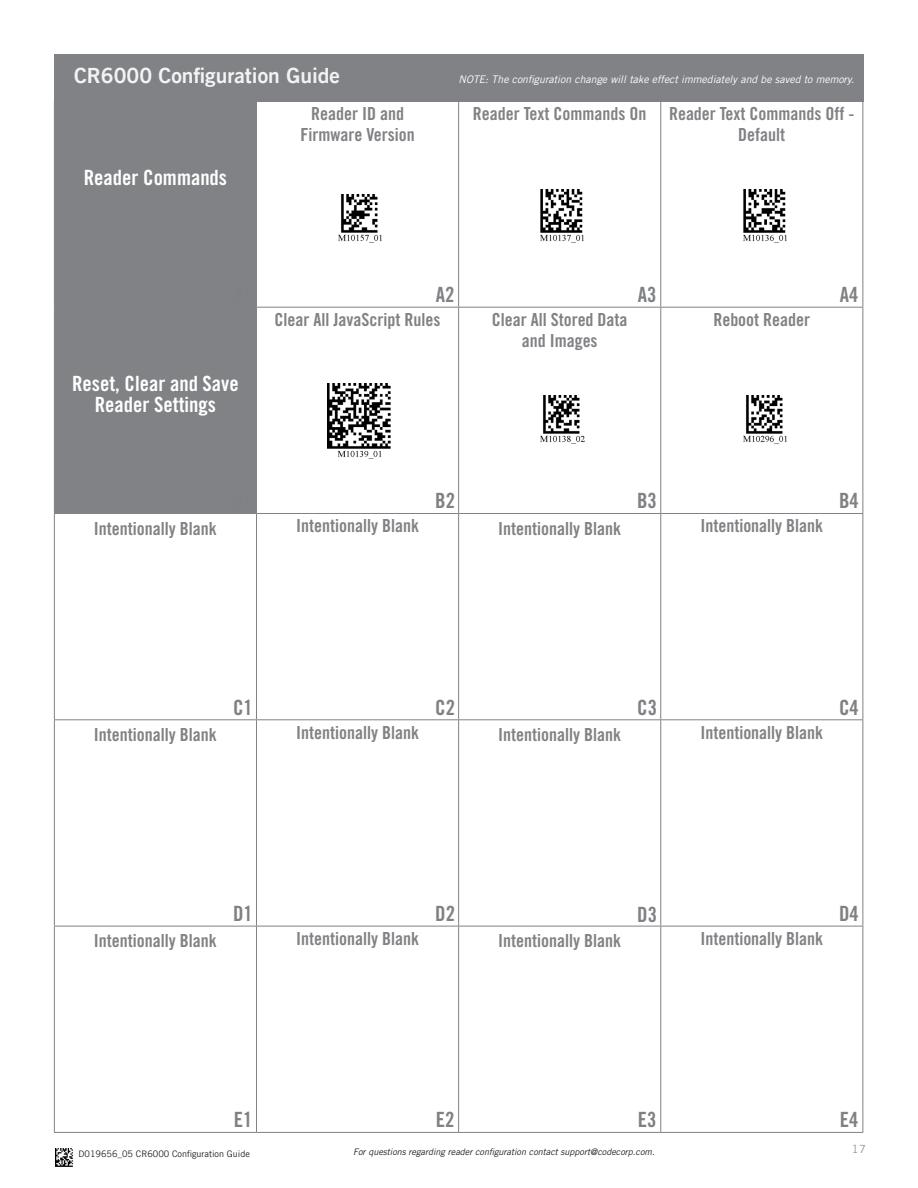
<style>
.page{position:relative;width:918px;height:1188px;background:#fff}
.page>*{position:absolute;margin:0;border:0;box-sizing:border-box;transform-origin:0 0}
.t1{font:21px/21px "Trade Gothic LT Pro Bd Cn 20";color:#fff;text-align:center}
.t2{font:21px "Trade Gothic LT Pro Bd Cn 20";color:#7f8184}
.t3{font:21px "Trade Gothic LT Bold Two";color:#f2f3f4}
.t4{font:18px/21px "Trade Gothic LT Pro Bd Cn 20";color:#808285;text-align:center}
.t5{font:11.25px "Trade Gothic LT";color:#939598}
.t6{font:italic 10.5px "Trade Gothic LT";color:#fff}
.t7{font:italic 9px "Trade Gothic LT";color:#231f20}
.t8{font:9px "Trade Gothic LT";color:#231f20}
</style>
<div class="page">
<img style="left:56px;top:1148px;width:17px;height:18px">
<div style="left:55px;top:102px;width:201px;height:411px;background:#808285"></div>
<hr style="left:54px;top:101px;width:1px;height:206px;background:#808285">
<hr style="left:256px;top:101px;width:1px;height:206px;background:#808285">
<hr style="left:458px;top:101px;width:1px;height:206px;background:#808285">
<hr style="left:660px;top:101px;width:1px;height:206px;background:#808285">
<hr style="left:862px;top:101px;width:1px;height:206px;background:#808285">
<hr style="left:54px;top:307px;width:202px;height:1px;background:#808285">
<hr style="left:256px;top:307px;width:203px;height:1px;background:#808285">
<hr style="left:54px;top:308px;width:1px;height:205px;background:#808285">
<hr style="left:256px;top:308px;width:1px;height:205px;background:#808285">
<hr style="left:459px;top:307px;width:202px;height:1px;background:#808285">
<hr style="left:458px;top:308px;width:1px;height:205px;background:#808285">
<hr style="left:660px;top:308px;width:1px;height:205px;background:#808285">
<hr style="left:661px;top:307px;width:202px;height:1px;background:#808285">
<hr style="left:862px;top:308px;width:1px;height:205px;background:#808285">
<hr style="left:54px;top:513px;width:202px;height:1px;background:#808285">
<hr style="left:54px;top:514px;width:1px;height:205px;background:#808285">
<hr style="left:256px;top:513px;width:203px;height:1px;background:#808285">
<hr style="left:256px;top:514px;width:1px;height:205px;background:#808285">
<hr style="left:459px;top:513px;width:202px;height:1px;background:#808285">
<hr style="left:458px;top:514px;width:1px;height:205px;background:#808285">
<hr style="left:661px;top:513px;width:202px;height:1px;background:#808285">
<hr style="left:660px;top:514px;width:1px;height:205px;background:#808285">
<hr style="left:862px;top:514px;width:1px;height:205px;background:#808285">
<hr style="left:54px;top:719px;width:202px;height:1px;background:#808285">
<hr style="left:54px;top:720px;width:1px;height:206px;background:#808285">
<hr style="left:256px;top:719px;width:203px;height:1px;background:#808285">
<hr style="left:256px;top:720px;width:1px;height:206px;background:#808285">
<hr style="left:459px;top:719px;width:202px;height:1px;background:#808285">
<hr style="left:458px;top:720px;width:1px;height:206px;background:#808285">
<hr style="left:661px;top:719px;width:202px;height:1px;background:#808285">
<hr style="left:660px;top:720px;width:1px;height:206px;background:#808285">
<hr style="left:862px;top:720px;width:1px;height:206px;background:#808285">
<hr style="left:54px;top:926px;width:202px;height:1px;background:#808285">
<hr style="left:54px;top:926px;width:1px;height:206px;background:#808285">
<hr style="left:54px;top:1132px;width:202px;height:1px;background:#808285">
<hr style="left:256px;top:926px;width:202px;height:1px;background:#808285">
<hr style="left:256px;top:926px;width:1px;height:206px;background:#808285">
<hr style="left:458px;top:926px;width:203px;height:1px;background:#808285">
<hr style="left:458px;top:926px;width:1px;height:206px;background:#808285">
<hr style="left:458px;top:1132px;width:203px;height:1px;background:#808285">
<hr style="left:661px;top:926px;width:202px;height:1px;background:#808285">
<hr style="left:660px;top:926px;width:1px;height:206px;background:#808285">
<hr style="left:862px;top:926px;width:1px;height:206px;background:#808285">
<hr style="left:256px;top:1132px;width:202px;height:1px;background:#808285">
<hr style="left:661px;top:1132px;width:202px;height:1px;background:#808285">
<img style="left:338px;top:195px;width:44px;height:48px">
<div style="left:54px;top:54px;width:809px;height:48px;background:#808285"></div>
<img style="left:744px;top:189px;width:43px;height:54px">
<img style="left:540px;top:189px;width:44px;height:54px">
<img style="left:540px;top:395px;width:44px;height:48px">
<img style="left:328px;top:383px;width:63px;height:75px">
<img style="left:744px;top:395px;width:43px;height:48px">
<p class="t3" style="left:74px;top:62px;width:268px">CR6000 Configuration Guide</p>
<p class="t6" style="left:458px;top:73px;width:397px">NOTE: The configuration change will take effect immediately and be saved to memory.</p>
<p class="t1" style="left:84px;top:167px;width:145px">Reader Commands</p>
<p class="t4" style="left:311px;top:103px;width:94px">Reader ID and</p>
<p class="t4" style="left:300px;top:124px;width:116px">Firmware Version</p>
<p class="t4" style="left:473px;top:103px;width:175px">Reader Text Commands On</p>
<p class="t4" style="left:669px;top:103px;width:187px">Reader Text Commands Off -<br>Default</p>
<p class="t1" style="left:72px;top:373px;width:168px">Reset, Clear and Save<br>Reader Settings</p>
<p class="t2" style="left:436px;top:282px;width:20px">A2</p>
<p class="t2" style="left:638px;top:282px;width:20px">A3</p>
<p class="t2" style="left:840px;top:282px;width:20px">A4</p>
<p class="t4" style="left:275px;top:309px;width:167px">Clear All JavaScript Rules</p>
<p class="t4" style="left:492px;top:309px;width:137px">Clear All Stored Data</p>
<p class="t4" style="left:522px;top:330px;width:77px">and Images</p>
<p class="t4" style="left:713px;top:309px;width:98px">Reboot Reader</p>
<p class="t2" style="left:435px;top:488px;width:21px">B2</p>
<p class="t2" style="left:637px;top:488px;width:21px">B3</p>
<p class="t2" style="left:839px;top:488px;width:21px">B4</p>
<p class="t4" style="left:94px;top:518px;width:124px">Intentionally Blank</p>
<p class="t4" style="left:296px;top:515px;width:124px">Intentionally Blank</p>
<p class="t4" style="left:498px;top:518px;width:124px">Intentionally Blank</p>
<p class="t4" style="left:700px;top:515px;width:124px">Intentionally Blank</p>
<p class="t2" style="left:233px;top:695px;width:21px">C1</p>
<p class="t2" style="left:435px;top:695px;width:21px">C2</p>
<p class="t2" style="left:637px;top:695px;width:21px">C3</p>
<p class="t2" style="left:839px;top:695px;width:21px">C4</p>
<p class="t4" style="left:94px;top:724px;width:124px">Intentionally Blank</p>
<p class="t4" style="left:296px;top:722px;width:124px">Intentionally Blank</p>
<p class="t4" style="left:498px;top:724px;width:124px">Intentionally Blank</p>
<p class="t4" style="left:700px;top:722px;width:124px">Intentionally Blank</p>
<p class="t2" style="left:233px;top:901px;width:21px">D1</p>
<p class="t2" style="left:435px;top:901px;width:21px">D2</p>
<p class="t2" style="left:637px;top:902px;width:21px">D3</p>
<p class="t2" style="left:839px;top:901px;width:21px">D4</p>
<p class="t4" style="left:94px;top:930px;width:124px">Intentionally Blank</p>
<p class="t4" style="left:296px;top:928px;width:124px">Intentionally Blank</p>
<p class="t4" style="left:498px;top:930px;width:124px">Intentionally Blank</p>
<p class="t4" style="left:700px;top:928px;width:124px">Intentionally Blank</p>
<p class="t2" style="left:234px;top:1107px;width:20px">E1</p>
<p class="t2" style="left:436px;top:1107px;width:20px">E2</p>
<p class="t2" style="left:638px;top:1107px;width:20px">E3</p>
<p class="t2" style="left:840px;top:1107px;width:20px">E4</p>
<p class="t8" style="left:79px;top:1148px;width:173px">D019656_05 CR6000 Configuration Guide</p>
<p class="t7" style="left:353px;top:1146px;width:303px">For questions regarding reader configuration contact support@codecorp.com.</p>
<p class="t5" style="left:852px;top:1142px;width:16px">17</p>
</div>
